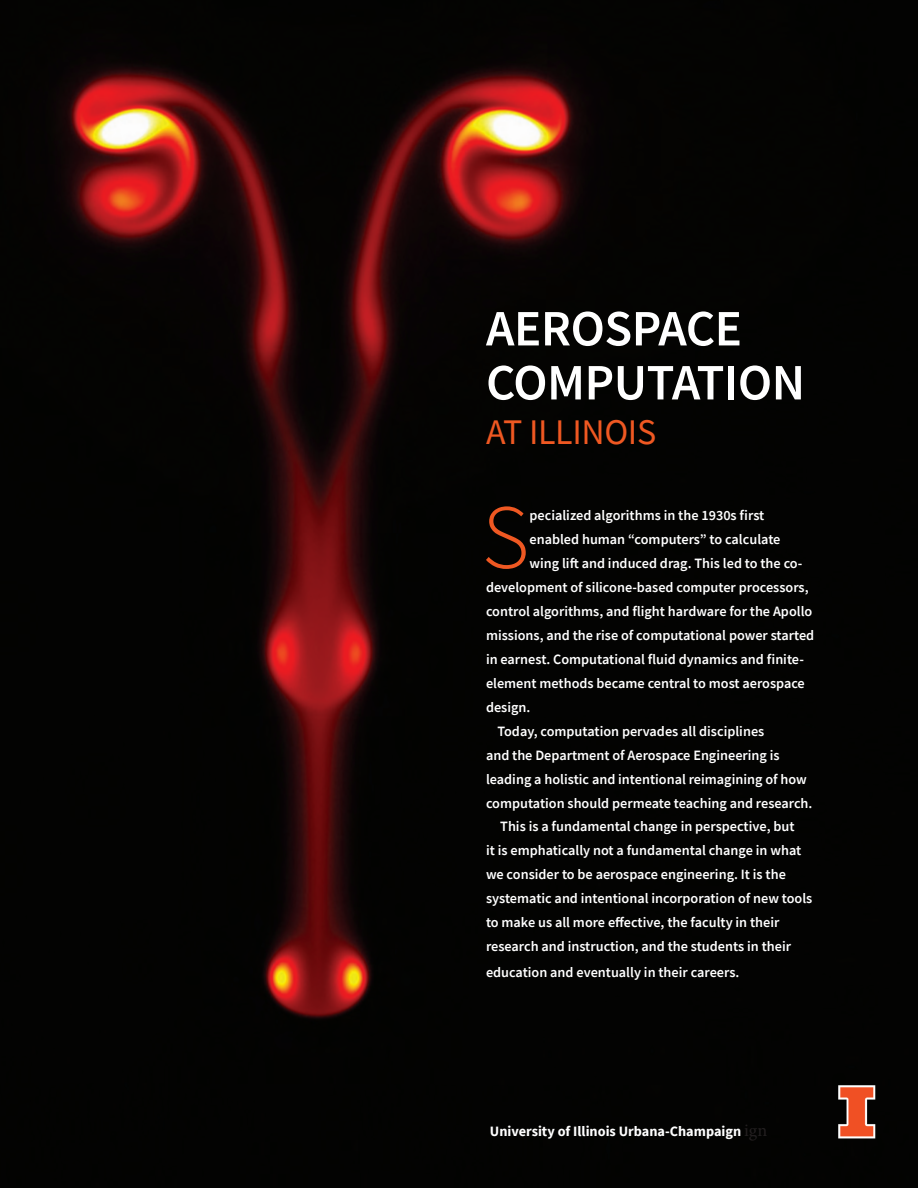
<style>
.page{position:relative;width:918px;height:1188px;background:#fff}
.page>*{position:absolute;margin:0;border:0;box-sizing:border-box;transform-origin:0 0}
.t1{font:300 91.65px "Source Sans Pro";color:#ef5822}
.t2{font:600 51px/54px "Source Sans Pro";letter-spacing:-.01em;color:#fff}
.t3{font:36px "Source Sans Pro";letter-spacing:-.01em;color:#ef5822}
.t4{font:600 14.25px "Source Sans Pro";color:#fff}
.t5{font:700 14.25px "Source Sans Pro";color:#fff}
.s1{font-family:"Minion Pro";font-weight:400;font-size:18px;color:#231f20}
</style>
<div class="page">
<img style="left:0;top:0;width:918px;height:1188px">
<img style="left:828px;top:1071px;width:56px;height:90px">
<h2 class="t2" style="left:486px;top:301px;width:321px">AEROSPACE<br>COMPUTATION</h2>
<h3 class="t3" style="left:486px;top:410px;width:172px">AT ILLINOIS</h3>
<h1 class="t1" style="left:482px;top:481px;width:49px">S</h1>
<p class="t4" style="left:529px;top:506px;width:236px">pecialized algorithms in the 1930s first</p>
<p class="t4" style="left:529px;top:530px;width:252px">enabled human “computers” to calculate</p>
<p class="t4" style="left:529px;top:554px;width:274px">wing lift and induced drag. This led to the co-</p>
<p class="t4" style="left:486px;top:578px;width:324px">development of silicone-based computer processors,</p>
<p class="t4" style="left:486px;top:602px;width:328px">control algorithms, and flight hardware for the Apollo</p>
<p class="t4" style="left:486px;top:626px;width:330px">missions, and the rise of computational power started</p>
<p class="t4" style="left:486px;top:650px;width:319px">in earnest. Computational fluid dynamics and finite-</p>
<p class="t4" style="left:486px;top:674px;width:320px">element methods became central to most aerospace</p>
<p class="t4" style="left:486px;top:698px;width:46px">design.</p>
<p class="t4" style="left:497px;top:722px;width:268px">Today, computation pervades all disciplines</p>
<p class="t4" style="left:486px;top:745px;width:295px">and the Department of Aerospace Engineering is</p>
<p class="t4" style="left:486px;top:769px;width:322px">leading a holistic and intentional reimagining of how</p>
<p class="t4" style="left:486px;top:793px;width:328px">computation should permeate teaching and research.</p>
<p class="t4" style="left:500px;top:817px;width:296px">This is a fundamental change in perspective, but</p>
<p class="t4" style="left:486px;top:841px;width:317px">it is emphatically not a fundamental change in what</p>
<p class="t4" style="left:486px;top:865px;width:301px">we consider to be aerospace engineering. It is the</p>
<p class="t4" style="left:486px;top:889px;width:328px">systematic and intentional incorporation of new tools</p>
<p class="t4" style="left:486px;top:913px;width:295px">to make us all more effective, the faculty in their</p>
<p class="t4" style="left:486px;top:937px;width:307px">research and instruction, and the students in their</p>
<p class="t4" style="left:486px;top:963px;width:255px">education and eventually in their careers.</p>
<p class="t5" style="left:490px;top:1122px;width:279px">University of Illinois Urbana-Champaign <span class="s1">ign</span></p>
</div>
